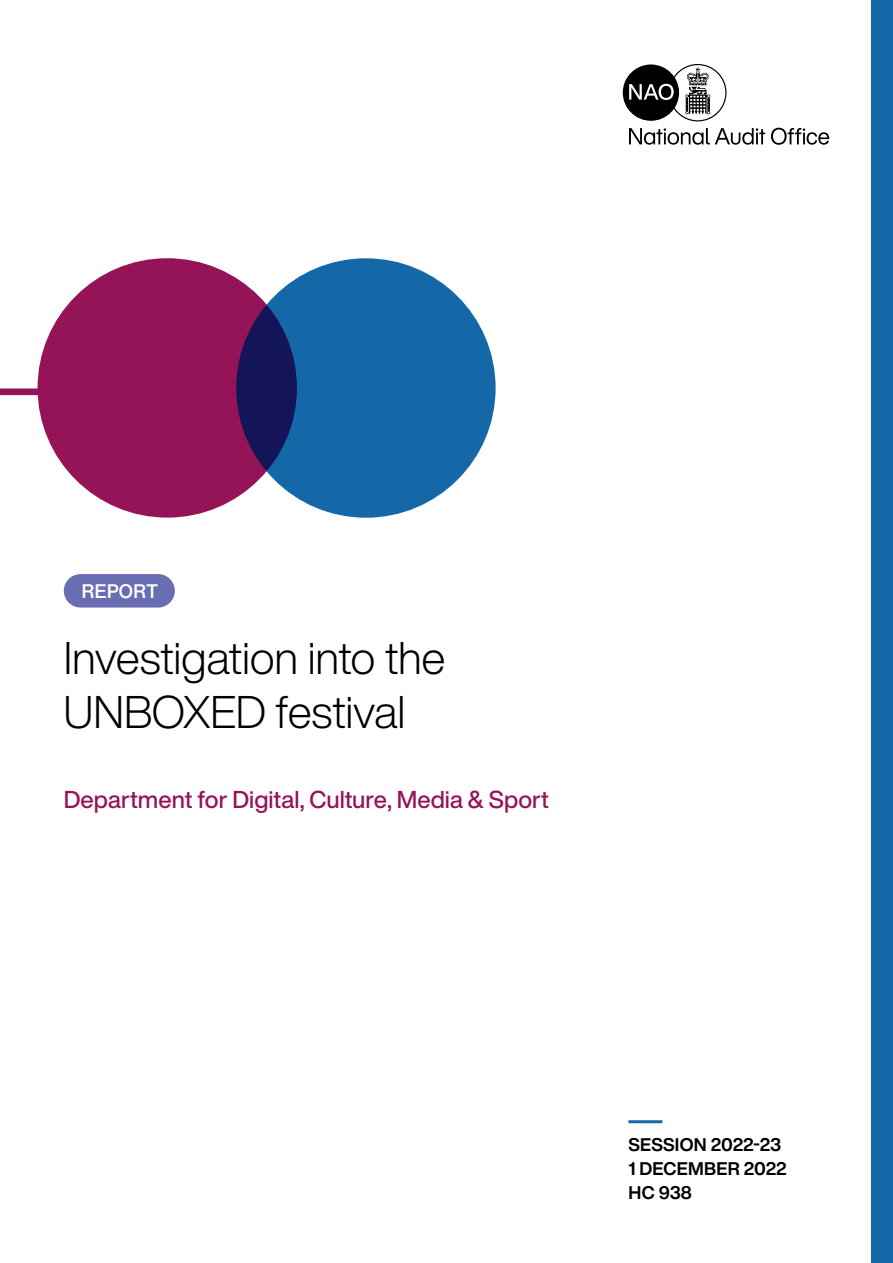
<style>
.page{position:relative;width:893px;height:1263px;background:#fff}
.page>*{position:absolute;margin:0;border:0;box-sizing:border-box;transform-origin:0 0}
.NEW_2021_cover_title{font:300 45px/54px "Helvetica Now Display";letter-spacing:-.005em;color:#000}
.NEW_2021_Dept_name{font:500 24px "Helvetica Now Display";color:#951458}
.t1{font:500 19.35px "Helvetica Now Text";letter-spacing:-.02em;color:#fff}
.t2{font:700 18px/24px "Helvetica Now Display";letter-spacing:.01em;color:#000}
</style>
<div class="page">
<svg style="left:629px;top:128px;width:136px;height:17px"></svg>
<svg style="left:771px;top:128px;width:58px;height:17px"></svg>
<svg style="left:623px;top:64px;width:104px;height:58px"></svg>
<div style="left:236px;top:258px;width:260px;height:260px;background:#1468a8;border-radius:50%"></div>
<div style="left:38px;top:258px;width:259px;height:260px;background:#951458;border-radius:50%"></div>
<div style="left:0;top:388px;width:98px;height:7px;background:#951458"></div>
<hr style="left:628px;top:1120px;width:34px;height:3px;background:#1468a8">
<div style="left:872px;top:0;width:21px;height:1263px;background:#1468a8"></div>
<div style="left:64px;top:574px;width:111px;height:33px;background:#696db1;border-radius:17px"></div>
<p class="t1" style="left:82px;top:576px;width:78px">REPORT</p>
<h1 class="NEW_2021_cover_title" style="left:64px;top:631px;width:383px">Investigation into the<br>UNBOXED festival</h1>
<p class="NEW_2021_Dept_name" style="left:64px;top:783px;width:487px">Department for Digital, Culture, Media &amp; Sport</p>
<p class="t2" style="left:628px;top:1133px;width:160px">SESSION 2022-23<br>1 DECEMBER 2022<br>HC 938</p>
</div>
